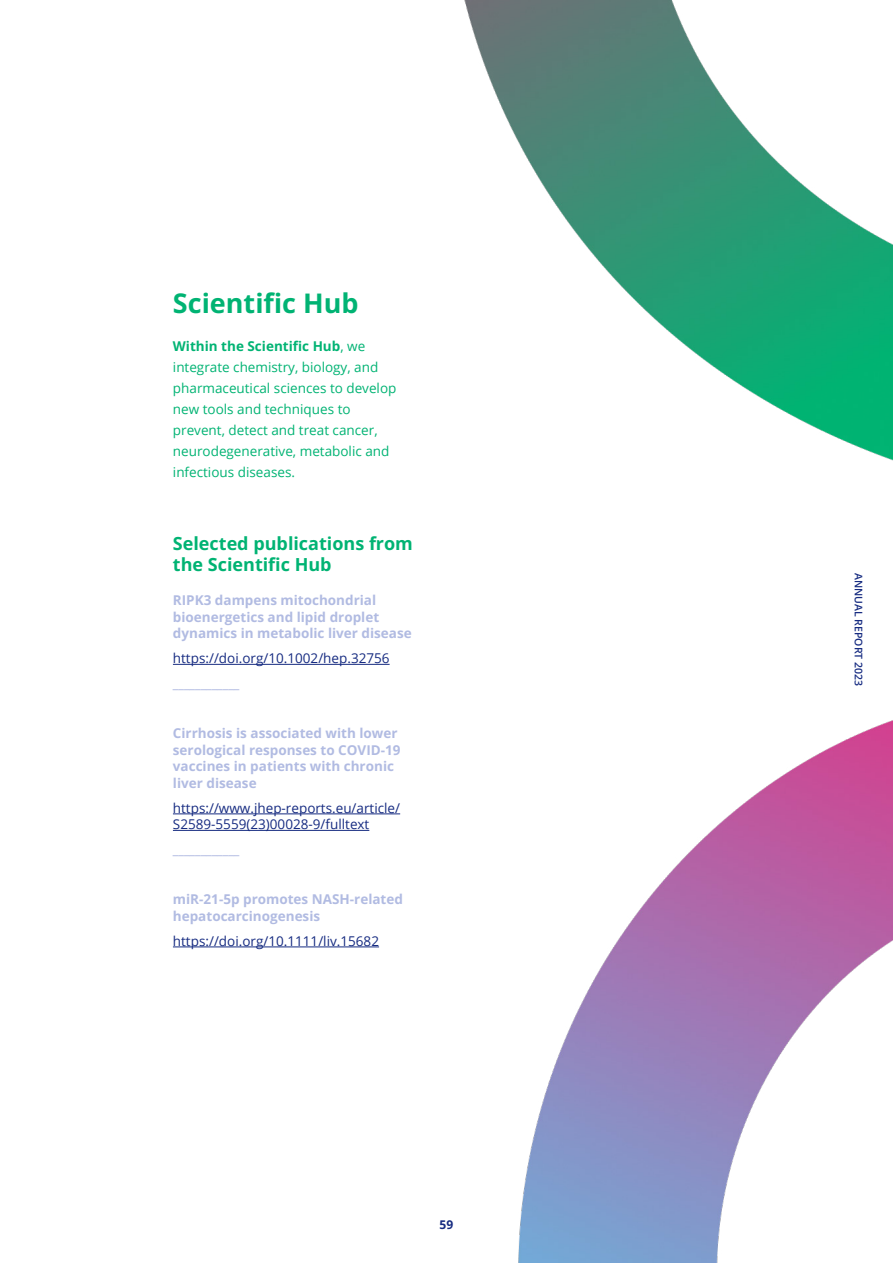
<style>
.page{position:relative;width:893px;height:1263px;background:#fff}
.page>*{position:absolute;margin:0;border:0;box-sizing:border-box;transform-origin:0 0}
.t1{font:700 27px "Open Sans";color:#00b373}
.Texto{font:700 18px/21px "Open Sans";color:#00b373}
.Texto-2{font:700 13.5px/16.5px "Open Sans";color:#b1bbe2}
.Texto-3{font:13.5px/21px "Open Sans";color:#00b373}
.Texto-4{font:13.5px/16.5px "Open Sans";color:#162b81}
.t2{font:700 12px "Open Sans";color:#162b81}
.t3{font:600 10.5px "Open Sans";color:#162b81}
.s1{font-weight:700}
</style>
<div class="page">
<hr style="left:173px;top:664px;width:217px;height:1px;background:#162b81">
<hr style="left:173px;top:813px;width:227px;height:1px;background:#162b81">
<hr style="left:173px;top:830px;width:196px;height:1px;background:#162b81">
<hr style="left:173px;top:946px;width:206px;height:1px;background:#162b81">
<img style="left:464px;top:0;width:429px;height:461px">
<img style="left:518px;top:720px;width:375px;height:543px">
<p class="t1" style="left:173px;top:284px;width:187px">Scientific Hub</p>
<p class="Texto-3" style="left:173px;top:335px;width:225px"><span class="s1">Within the Scientific Hub</span>, we integrate chemistry, biology, and pharmaceutical sciences to develop new tools and techniques to prevent, detect and treat cancer, neurodegenerative, metabolic and infectious diseases.</p>
<p class="Texto" style="left:173px;top:532px;width:242px">Selected publications from the Scientific Hub</p>
<p class="Texto-2" style="left:173px;top:592px;width:240px">RIPK3 dampens mitochondrial bioenergetics and lipid droplet dynamics in metabolic liver disease</p>
<p class="Texto-4" style="left:173px;top:650px;width:218px">https://doi.org/10.1002/hep.32756</p>
<p class="Texto-2" style="left:173px;top:675px;width:68px">____________</p>
<p class="Texto-2" style="left:173px;top:725px;width:229px">Cirrhosis is associated with lower serological responses to COVID-19 vaccines in patients with chronic liver disease</p>
<p class="Texto-4" style="left:173px;top:799px;width:229px">https://www.jhep-reports.eu/article/<br>S2589-5559(23)00028-9/fulltext</p>
<p class="Texto-2" style="left:173px;top:841px;width:68px">____________</p>
<p class="Texto-2" style="left:173px;top:891px;width:232px">miR-21-5p promotes NASH-related hepatocarcinogenesis</p>
<p class="Texto-4" style="left:173px;top:932px;width:208px">https://doi.org/10.1111/liv.15682</p>
<p class="t2" style="left:440px;top:1216px;width:15px">59</p>
<p class="t3" style="left:866px;top:573px;width:115px;rotate:90deg">ANNUAL REPORT 2023</p>
</div>
